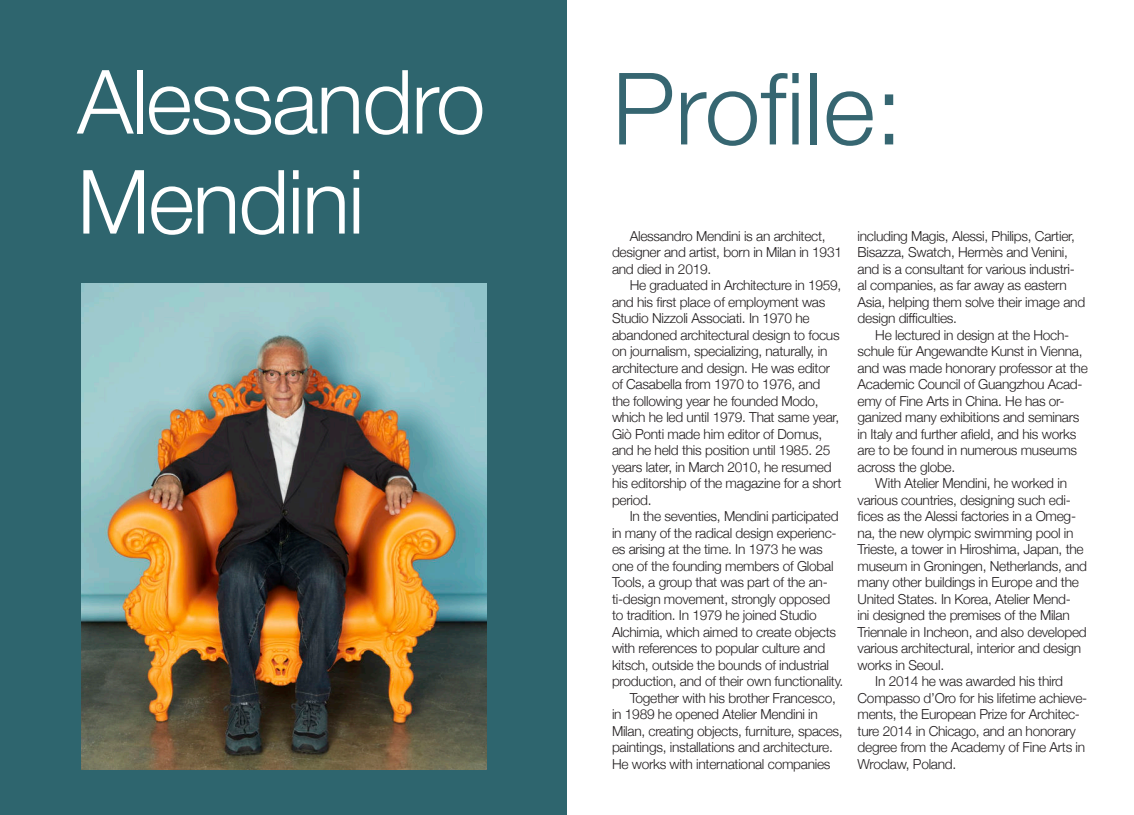
<style>
.page{position:relative;width:1134px;height:815px;background:#fff}
.page>*{position:absolute;margin:0;border:0;box-sizing:border-box;transform-origin:0 0}
.t1{font:300 100px "Helvetica Neue";color:#366671}
.t2{font:300 88.75px/100px "Helvetica Neue";letter-spacing:-.02em;color:#fff}
.t3{font:300 13.75px/16.5px "Helvetica Neue";letter-spacing:-.02em;color:#231f20}
</style>
<div class="page">
<div style="left:0;top:0;width:567px;height:815px;background:#2e656e"></div>
<img style="left:81px;top:284px;width:406px;height:486px">
<h2 class="t2" style="left:77px;top:60px;width:410px">Alessandro<br>Mendini</h2>
<h1 class="t1" style="left:612px;top:28px;width:292px">Profile:</h1>
<p class="t3" style="left:612px;top:229px;width:231px;text-indent:18px">Alessandro Mendini is an architect, designer and artist, born in Milan in 1931 and died in 2019.</p>
<p class="t3" style="left:612px;top:278px;width:231px;text-indent:18px">He graduated in Architecture in 1959, and his first place of employment was Studio Nizzoli Associati. In 1970 he abandoned architectural design to focus on journalism, specializing, naturally, in architecture and design. He was editor of Casabella from 1970 to 1976, and the following year he founded Modo, which he led until 1979. That same year, Giò Ponti made him editor of Domus, and he held this position until 1985. 25 years later, in March 2010, he resumed his editorship of the magazine for a short period.</p>
<p class="t3" style="left:630px;top:507px;width:210px">In the seventies, Mendini participated</p>
<p class="t3" style="left:612px;top:524px;width:226px">in many of the radical design experienc-</p>
<p class="t3" style="left:612px;top:540px;width:212px">es arising at the time. In 1973 he was</p>
<p class="t3" style="left:612px;top:557px;width:223px">one of the founding members of Global</p>
<p class="t3" style="left:612px;top:573px;width:217px">Tools, a group that was part of the an-</p>
<p class="t3" style="left:612px;top:590px;width:220px">ti-design movement, strongly opposed</p>
<p class="t3" style="left:612px;top:608px;width:206px">to tradition. In 1979 he joined Studio</p>
<p class="t3" style="left:612px;top:623px;width:226px">Alchimia, which aimed to create objects</p>
<p class="t3" style="left:612px;top:639px;width:215px">with references to popular culture and</p>
<p class="t3" style="left:612px;top:656px;width:219px">kitsch, outside the bounds of industrial</p>
<p class="t3" style="left:612px;top:672px;width:233px">production, and of their own functionality.</p>
<p class="t3" style="left:630px;top:689px;width:208px">Together with his brother Francesco,</p>
<p class="t3" style="left:612px;top:705px;width:207px">in 1989 he opened Atelier Mendini in</p>
<p class="t3" style="left:612px;top:722px;width:232px">Milan, creating objects, furniture, spaces,</p>
<p class="t3" style="left:612px;top:738px;width:222px">paintings, installations and architecture.</p>
<p class="t3" style="left:612px;top:755px;width:220px">He works with international companies</p>
<p class="t3" style="left:857px;top:227px;width:229px">including Magis, Alessi, Philips, Cartier, Bisazza, Swatch, Hermès and Venini, and is a consultant for various industri&shy;al companies, as far away as eastern Asia, helping them solve their image and design difficulties.</p>
<p class="t3" style="left:875px;top:328px;width:195px">He lectured in design at the Hoch-</p>
<p class="t3" style="left:857px;top:342px;width:226px">schule für Angewandte Kunst in Vienna,</p>
<p class="t3" style="left:857px;top:359px;width:232px">and was made honorary professor at the</p>
<p class="t3" style="left:857px;top:375px;width:226px">Academic Council of Guangzhou Acad-</p>
<p class="t3" style="left:857px;top:392px;width:209px">emy of Fine Arts in China. He has or-</p>
<p class="t3" style="left:857px;top:408px;width:223px">ganized many exhibitions and seminars</p>
<p class="t3" style="left:857px;top:425px;width:220px">in Italy and further afield, and his works</p>
<p class="t3" style="left:857px;top:441px;width:221px">are to be found in numerous museums</p>
<p class="t3" style="left:857px;top:460px;width:99px">across the globe.</p>
<p class="t3" style="left:875px;top:474px;width:193px">With Atelier Mendini, he worked in</p>
<p class="t3" style="left:857px;top:493px;width:215px">various countries, designing such edi-</p>
<p class="t3" style="left:857px;top:507px;width:220px">fices as the Alessi factories in a Omeg-</p>
<p class="t3" style="left:857px;top:524px;width:218px">na, the new olympic swimming pool in</p>
<p class="t3" style="left:857px;top:540px;width:228px">Trieste, a tower in Hiroshima, Japan, the</p>
<p class="t3" style="left:857px;top:557px;width:231px">museum in Groningen, Netherlands, and</p>
<p class="t3" style="left:857px;top:573px;width:223px">many other buildings in Europe and the</p>
<p class="t3" style="left:857px;top:590px;width:215px">United States. In Korea, Atelier Mend-</p>
<p class="t3" style="left:857px;top:606px;width:214px">ini designed the premises of the Milan</p>
<p class="t3" style="left:857px;top:623px;width:231px">Triennale in Incheon, and also developed</p>
<p class="t3" style="left:857px;top:641px;width:225px">various architectural, interior and design</p>
<p class="t3" style="left:857px;top:656px;width:88px">works in Seoul.</p>
<p class="t3" style="left:875px;top:672px;width:189px">In 2014 he was awarded his third</p>
<p class="t3" style="left:857px;top:689px;width:231px">Compasso d’Oro for his lifetime achieve-</p>
<p class="t3" style="left:857px;top:705px;width:224px">ments, the European Prize for Architec-</p>
<p class="t3" style="left:857px;top:722px;width:220px">ture 2014 in Chicago, and an honorary</p>
<p class="t3" style="left:857px;top:738px;width:229px">degree from the Academy of Fine Arts in</p>
<p class="t3" style="left:857px;top:755px;width:100px">Wroclaw, Poland.</p>
</div>
